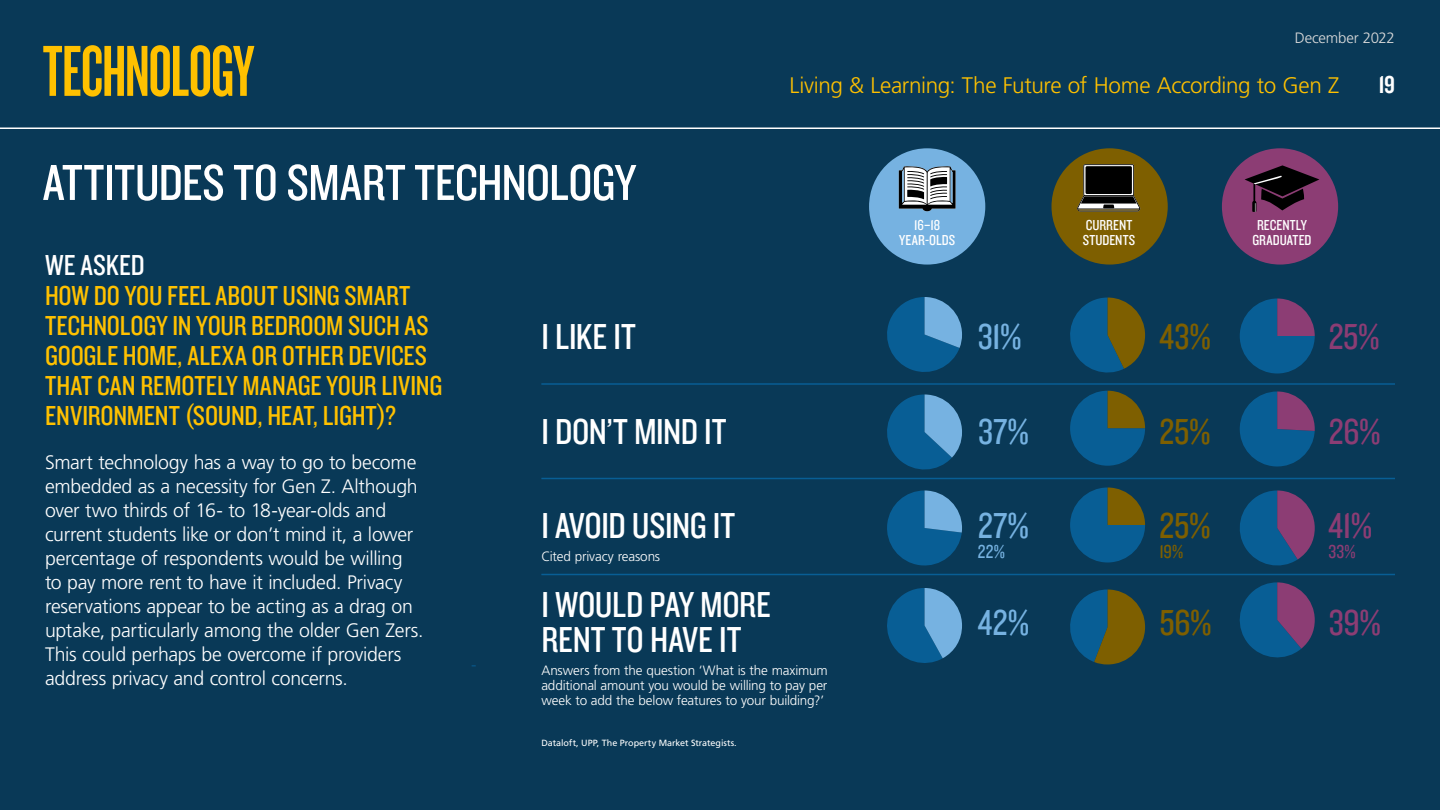
<style>
.page{position:relative;width:1440px;height:810px;background:#093957}
.page>*{position:absolute;margin:0;border:0;box-sizing:border-box;transform-origin:0 0}
.t1{font:75px "Knockout HTF47 Bantamweight";letter-spacing:-.015em;color:#ffc100}
.t2{font:52.5px "Knockout HTF29 Junior Liteweight";letter-spacing:-.01em;color:#fff}
.t3{font:37.5px/34.5px "Knockout HTF29 Junior Liteweight";letter-spacing:-.01em;color:#fff}
.t4{font:37.5px "Knockout HTF29 Junior Liteweight";letter-spacing:.005em;color:#76b2e1}
.t5{font:37.5px "Knockout HTF29 Junior Liteweight";letter-spacing:-.005em;color:#7e5f00}
.t6{font:37.5px "Knockout HTF29 Junior Liteweight";letter-spacing:-.005em;color:#8c3d74}
.t7{font:30px "Knockout HTF29 Junior Liteweight";letter-spacing:.005em;color:#fff}
.t8{font:28.5px/30px "Knockout HTF29 Junior Liteweight";letter-spacing:-.005em;color:#ffc100}
.t9{font:25.5px "Knockout HTF49 Liteweight";color:#fff}
.t10{font:300 22.5px "Frutiger LT Std";letter-spacing:-.02em;color:#ffc100}
.t11{font:300 19.5px/24px "Frutiger LT Std";letter-spacing:-.015em;color:#fff}
.t12{font:19.5px "Knockout HTF29 Junior Liteweight";color:#76b2e1}
.t13{font:19.5px "Knockout HTF29 Junior Liteweight";color:#7e5f00}
.t14{font:19.5px "Knockout HTF29 Junior Liteweight";color:#8c3d74}
.t15{font:15px/15px "Knockout HTF29 Junior Liteweight";letter-spacing:.005em;color:#fff;text-align:center}
.t16{font:300 15px "Frutiger LT Std";letter-spacing:-.015em;color:#dbdbdb}
.t17{font:300 13.5px/15px "Frutiger LT Std";letter-spacing:-.015em;color:#fff;text-align:justify}
.t18{font:9px "Frutiger LT Std";letter-spacing:-.005em;color:#fff}
</style>
<div class="page">
<div style="left:869px;top:148px;width:116px;height:117px;background:#76b2e1;border-radius:50%"></div>
<div style="left:1052px;top:148px;width:116px;height:117px;background:#7e5f00;border-radius:50%"></div>
<div style="left:1222px;top:148px;width:116px;height:117px;background:#8c3d74;border-radius:50%"></div>
<hr style="left:541px;top:383px;width:854px;height:2px;background:#085e95">
<hr style="left:541px;top:478px;width:854px;height:1px;background:#085e95">
<hr style="left:541px;top:574px;width:854px;height:1px;background:#085e95">
<svg style="left:1077px;top:164px;width:64px;height:47px"></svg>
<div style="left:1086px;top:166px;width:46px;height:28px;background:#000"></div>
<svg style="left:899px;top:166px;width:57px;height:45px;background:#858c92"></svg>
<svg style="left:1245px;top:165px;width:74px;height:47px"></svg>
<hr style="left:0;top:128px;width:1440px;height:1px;background:#fff">
<svg style="left:887px;top:297px;width:75px;height:75px"></svg>
<svg style="left:887px;top:394px;width:75px;height:76px"></svg>
<svg style="left:887px;top:491px;width:75px;height:75px"></svg>
<svg style="left:887px;top:588px;width:75px;height:75px"></svg>
<svg style="left:1070px;top:298px;width:75px;height:75px"></svg>
<svg style="left:1070px;top:391px;width:75px;height:75px"></svg>
<svg style="left:1240px;top:299px;width:75px;height:75px"></svg>
<svg style="left:1070px;top:488px;width:75px;height:75px"></svg>
<svg style="left:1070px;top:590px;width:75px;height:74px"></svg>
<svg style="left:1239px;top:392px;width:76px;height:75px"></svg>
<svg style="left:1239px;top:491px;width:76px;height:75px"></svg>
<svg style="left:1239px;top:582px;width:76px;height:76px"></svg>
<h1 class="t1" style="left:43px;top:34px;width:213px">TECHNOLOGY</h1>
<h2 class="t2" style="left:43px;top:156px;width:595px">ATTITUDES TO SMART TECHNOLOGY</h2>
<p class="t16" style="left:1295px;top:29px;width:102px">December 2022</p>
<p class="t10" style="left:790px;top:73px;width:551px">Living &amp; Learning: The Future of Home According to Gen Z</p>
<h3 class="t9" style="left:1378px;top:72px;width:18px">19</h3>
<p class="t15" style="left:899px;top:218px;width:58px">16–18<br>YEAR-OLDS</p>
<p class="t15" style="left:1083px;top:218px;width:54px;text-align:left">CURRENT<br>STUDENTS</p>
<p class="t15" style="left:1252px;top:218px;width:61px">RECENTLY<br>GRADUATED</p>
<h3 class="t7" style="left:45px;top:250px;width:101px">WE ASKED</h3>
<h3 class="t8" style="left:45px;top:281px;width:399px">HOW DO YOU FEEL ABOUT USING SMART TECHNOLOGY IN YOUR BEDROOM SUCH AS GOOGLE HOME, ALEXA OR OTHER DEVICES THAT CAN REMOTELY MANAGE YOUR LIVING ENVIRONMENT (SOUND, HEAT, LIGHT)?</h3>
<p class="t11" style="left:45px;top:451px;width:380px">Smart technology has a way to go to become embedded as a necessity for Gen Z. Although over two thirds of 16- to 18-year-olds and current students like or don’t mind it, a lower percentage of respondents would be willing to pay more rent to have it included. Privacy reservations appear to be acting as a drag on uptake, particularly among the older Gen Zers.<br>This could perhaps be overcome if providers address privacy and control concerns.</p>
<h3 class="t3" style="left:541px;top:320px;width:96px">I LIKE IT</h3>
<h3 class="t4" style="left:978px;top:317px;width:45px">31%</h3>
<h3 class="t5" style="left:1160px;top:317px;width:53px">43%</h3>
<h3 class="t6" style="left:1329px;top:317px;width:52px">25%</h3>
<h3 class="t3" style="left:541px;top:415px;width:187px">I DON’T MIND IT</h3>
<h3 class="t4" style="left:978px;top:413px;width:52px">37%</h3>
<h3 class="t5" style="left:1160px;top:413px;width:52px">25%</h3>
<h3 class="t6" style="left:1329px;top:413px;width:53px">26%</h3>
<h3 class="t3" style="left:541px;top:509px;width:195px">I AVOID USING IT</h3>
<h3 class="t4" style="left:978px;top:506px;width:52px">27%</h3>
<p class="t12" style="left:978px;top:542px;width:28px">22%</p>
<p class="t17" style="left:541px;top:549px;width:120px">Cited privacy reasons</p>
<h3 class="t5" style="left:1160px;top:506px;width:52px">25%</h3>
<p class="t13" style="left:1160px;top:542px;width:25px">19%</p>
<h3 class="t6" style="left:1329px;top:506px;width:45px">41%</h3>
<p class="t14" style="left:1329px;top:542px;width:28px">33%</p>
<h3 class="t3" style="left:541px;top:589px;width:231px">I WOULD PAY MORE<br>RENT TO HAVE IT</h3>
<p class="t17" style="left:541px;top:663px;width:288px">Answers from the question ‘What is the maximum additional amount you would be willing to pay per week to add the below features to your building?’</p>
<p class="t18" style="left:541px;top:738px;width:197px">Dataloft, UPP, The Property Market Strategists.</p>
<h3 class="t4" style="left:978px;top:604px;width:53px">42%</h3>
<h3 class="t5" style="left:1160px;top:604px;width:54px">56%</h3>
<h3 class="t6" style="left:1329px;top:604px;width:54px">39%</h3>
</div>
